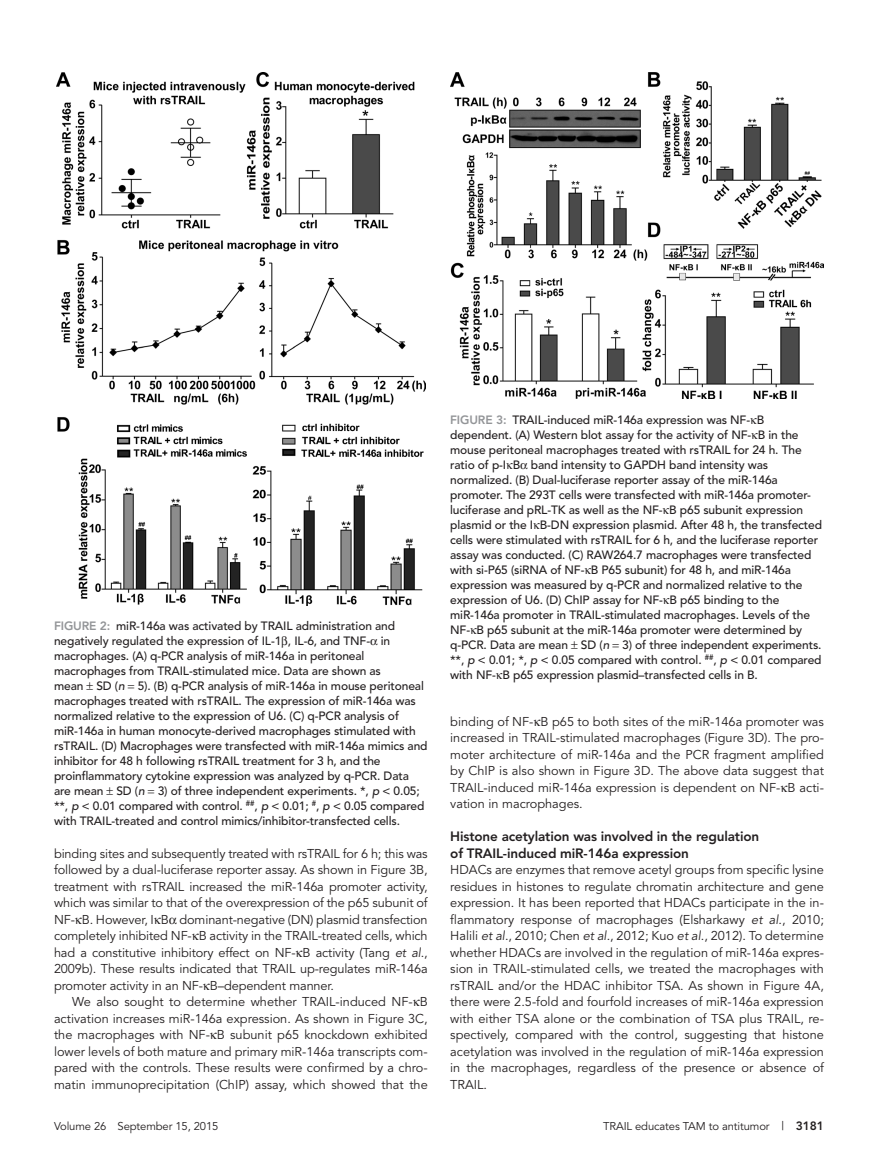
<style>
.page{position:relative;width:878px;height:1175px;background:#fff}
.page>*{position:absolute;margin:0;border:0;box-sizing:border-box;transform-origin:0 0}
.t1{font:800 13.5px/16.5px "Avenir";letter-spacing:-.01em;color:#231f20}
.Para{font:12.75px/16.5px "Avenir";color:#231f20;text-align:justify}
.ParaFL{font:12.75px/16.5px "Avenir";color:#231f20;text-align:justify}
.FigCaption{font:500 12px/15px "Avenir";letter-spacing:-.01em;color:#231f20}
.t2{font:11.25px "Avenir";letter-spacing:-.01em;color:#231f20}
.s1{font-weight:800;color:#939598}
.s2{font-style:italic}
.s3{font-size:12px}
.s4{font-weight:800;font-size:12px}
</style>
<div class="page">
<img style="left:56px;top:72px;width:369px;height:534px">
<img style="left:450px;top:72px;width:373px;height:327px">
<p class="FigCaption" style="left:54px;top:618px;width:375px"><span class="s1">FIGURE 2:</span> miR-146a was activated by TRAIL administration and negatively regulated the expression of IL-1 , IL-6, and TNF- in macrophages. (A) q-PCR analysis of miR-146a in peritoneal macrophages from TRAIL-stimulated mice. Data are shown as<br>mean SD (<span class="s2">n</span> 5). (B) q-PCR analysis of miR-146a in mouse peritoneal macrophages treated with rsTRAIL. The expression of miR-146a was normalized relative to the expression of U6. (C) q-PCR analysis of miR-146a in human monocyte-derived macrophages stimulated with rsTRAIL. (D) Macrophages were transfected with miR-146a mimics and inhibitor for 48 h following rsTRAIL treatment for 3 h, and the proinflammatory cytokine expression was analyzed by q-PCR. Data are mean SD (<span class="s2">n</span> 3) of three independent experiments. *, <span class="s2">p</span> &lt; 0.05; **, <span class="s2">p</span> &lt; 0.01 compared with control. <sup>##</sup>, <span class="s2">p</span> &lt; 0.01; <sup>#</sup>, <span class="s2">p</span> &lt; 0.05 compared with TRAIL-treated and control mimics/inhibitor-transfected cells.</p>
<p class="Para" style="left:54px;top:845px;width:375px">binding sites and subsequently treated with rsTRAIL for 6 h; this was followed by a dual-luciferase reporter assay. As shown in Figure 3B, treatment with rsTRAIL increased the miR-146a promoter activity, which was similar to that of the overexpression of the p65 subunit of NF- B. However, I B dominant-negative (DN) plasmid transfection completely inhibited NF- B activity in the TRAIL-treated cells, which had a constitutive inhibitory effect on NF- B activity (Tang <span class="s2">et al</span>., 2009b). These results indicated that TRAIL up-regulates miR-146a promoter activity in an NF- B–dependent manner.</p>
<p class="Para" style="left:54px;top:994px;width:375px;text-indent:18px">We also sought to determine whether TRAIL-induced NF- B activation increases miR-146a expression. As shown in Figure 3C, the macrophages with NF- B subunit p65 knockdown exhibited lower levels of both mature and primary miR-146a transcripts com&shy;pared with the controls. These results were confirmed by a chro&shy;matin immunoprecipitation (ChIP) assay, which showed that the</p>
<p class="FigCaption" style="left:450px;top:412px;width:373px"><span class="s1">FIGURE 3:</span> TRAIL-induced miR-146a expression was NF- B dependent. (A) Western blot assay for the activity of NF- B in the mouse peritoneal macrophages treated with rsTRAIL for 24 h. The ratio of p-I B band intensity to GAPDH band intensity was normalized. (B) Dual-luciferase reporter assay of the miR-146a promoter. The 293T cells were transfected with miR-146a promoter&shy;luciferase and pRL-TK as well as the NF- B p65 subunit expression plasmid or the I B-DN expression plasmid. After 48 h, the transfected cells were stimulated with rsTRAIL for 6 h, and the luciferase reporter assay was conducted. (C) RAW264.7 macrophages were transfected with si-P65 (siRNA of NF- B P65 subunit) for 48 h, and miR-146a expression was measured by q-PCR and normalized relative to the expression of U6. (D) ChIP assay for NF- B p65 binding to the miR-146a promoter in TRAIL-stimulated macrophages. Levels of the NF- B p65 subunit at the miR-146a promoter were determined by q-PCR. Data are mean SD (<span class="s2">n</span> 3) of three independent experiments. **, <span class="s2">p</span> &lt; 0.01; *, <span class="s2">p</span> &lt; 0.05 compared with control. <sup>##</sup>, <span class="s2">p</span> &lt; 0.01 compared with NF- B p65 expression plasmid–transfected cells in B.</p>
<p class="Para" style="left:450px;top:713px;width:375px">binding of NF- B p65 to both sites of the miR-146a promoter was increased in TRAIL-stimulated macrophages (Figure 3D). The pro&shy;moter architecture of miR-146a and the PCR fragment amplified by ChIP is also shown in Figure 3D. The above data suggest that TRAIL-induced miR-146a expression is dependent on NF- B acti&shy;vation in macrophages.</p>
<h2 class="t1" style="left:450px;top:828px;width:310px">Histone acetylation was involved in the regulation of TRAIL-induced miR-146a expression</h2>
<p class="ParaFL" style="left:450px;top:861px;width:375px">HDACs are enzymes that remove acetyl groups from specific lysine residues in histones to regulate chromatin architecture and gene expression. It has been reported that HDACs participate in the in&shy;flammatory response of macrophages (Elsharkawy <span class="s2">et al</span>., 2010; Halili <span class="s2">et al</span>., 2010; Chen <span class="s2">et al</span>., 2012; Kuo <span class="s2">et al</span>., 2012). To determine whether HDACs are involved in the regulation of miR-146a expres&shy;sion in TRAIL-stimulated cells, we treated the macrophages with rsTRAIL and/or the HDAC inhibitor TSA. As shown in Figure 4A, there were 2.5-fold and fourfold increases of miR-146a expression with either TSA alone or the combination of TSA plus TRAIL, re&shy;spectively, compared with the control, suggesting that histone acetylation was involved in the regulation of miR-146a expression in the macrophages, regardless of the presence or absence of TRAIL.</p>
<p class="t2" style="left:54px;top:1119px;width:166px">Volume 26 September 15, 2015</p>
<p class="t2" style="left:603px;top:1119px;width:222px">TRAIL educates TAM to antitumor <span class="s3">|</span> <span class="s4">3181</span></p>
</div>
